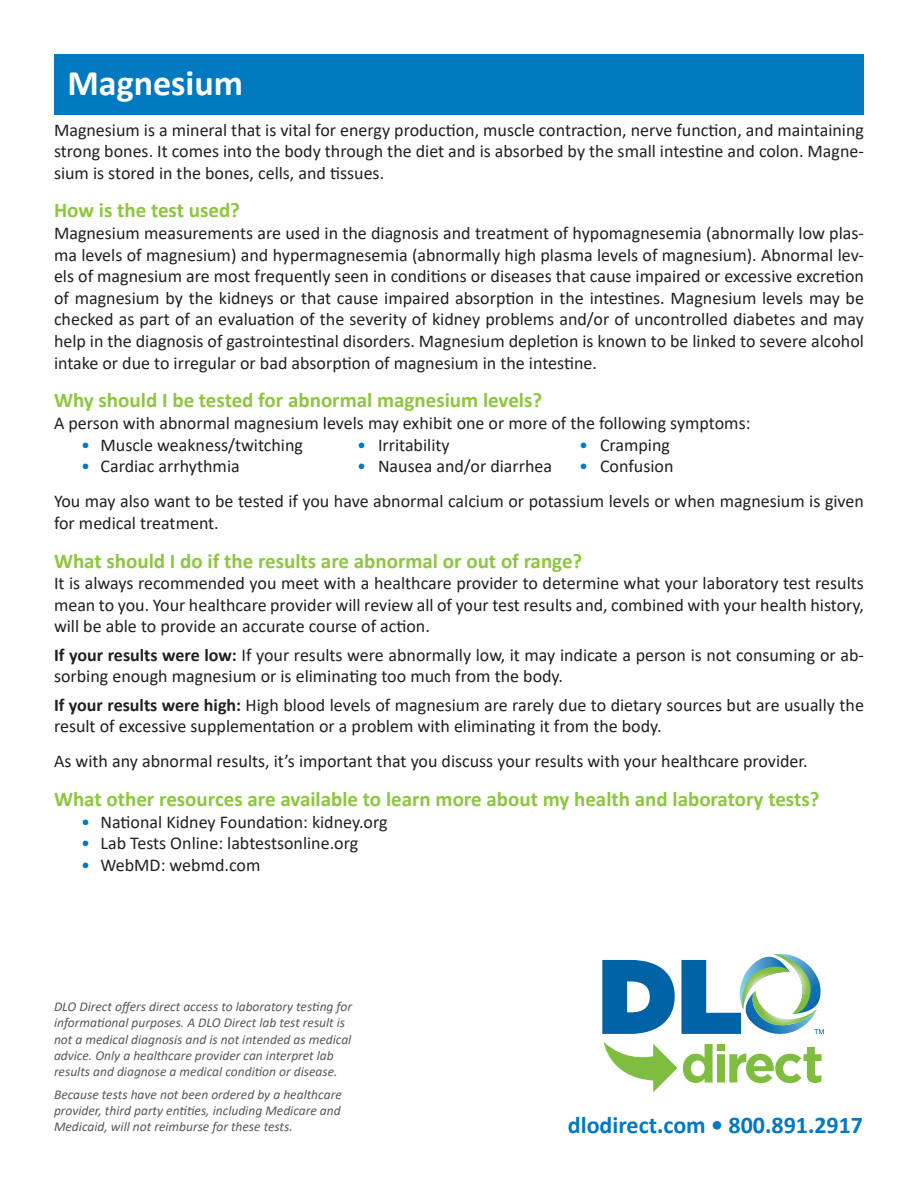
<style>
.page{position:relative;width:918px;height:1188px;background:#fff}
.page>*{position:absolute;margin:0;border:0;box-sizing:border-box;transform-origin:0 0}
.t1{font:700 36px "Calibri";color:#fff}
.t2{font:700 24px "Calibri";color:#0079c1}
.t3{font:700 21px "Calibri";color:#8dc63f}
.t4{font:18px/21.6px "Calibri";color:#231f20;text-align:justify}
.t5{font:italic 13.5px/16.2px "Calibri";color:#57585a}
.s1{color:#0079c1}
.s2{font-weight:700}
</style>
<div class="page">
<div style="left:54px;top:54px;width:810px;height:60px;background:#0079c1"></div>
<svg style="left:602px;top:954px;width:222px;height:138px"></svg>
<p class="t1" style="left:68px;top:58px;width:177px">Magnesium</p>
<p class="t4" style="left:54px;top:118px;width:811px">Magnesium is a mineral that is vital for energy production, muscle contraction, nerve function, and maintaining strong bones. It comes into the body through the diet and is absorbed by the small intestine and colon. Magne&shy;sium is stored in the bones, cells, and tissues.</p>
<p class="t3" style="left:54px;top:196px;width:188px">How is the test used?</p>
<p class="t4" style="left:54px;top:222px;width:812px">Magnesium measurements are used in the diagnosis and treatment of hypomagnesemia (abnormally low plas&shy;ma levels of magnesium) and hypermagnesemia (abnormally high plasma levels of magnesium). Abnormal lev&shy;els of magnesium are most frequently seen in conditions or diseases that cause impaired or excessive excretion of magnesium by the kidneys or that cause impaired absorption in the intestines. Magnesium levels may be checked as part of an evaluation of the severity of kidney problems and/or of uncontrolled diabetes and may help in the diagnosis of gastrointestinal disorders. Magnesium depletion is known to be linked to severe alcohol intake or due to irregular or bad absorption of magnesium in the intestine.</p>
<p class="t3" style="left:54px;top:386px;width:490px">Why should I be tested for abnormal magnesium levels?</p>
<p class="t4" style="left:54px;top:412px;width:698px">A person with abnormal magnesium levels may exhibit one or more of the following symptoms:</p>
<p class="t4" style="left:81px;top:433px;width:224px"><span class="s1">•</span> Muscle weakness/twitching</p>
<p class="t4" style="left:357px;top:433px;width:94px"><span class="s1">•</span> Irritability</p>
<p class="t4" style="left:579px;top:433px;width:93px"><span class="s1">•</span> Cramping</p>
<p class="t4" style="left:81px;top:455px;width:160px"><span class="s1">•</span> Cardiac arrhythmia</p>
<p class="t4" style="left:357px;top:455px;width:197px"><span class="s1">•</span> Nausea and/or diarrhea</p>
<p class="t4" style="left:579px;top:455px;width:96px"><span class="s1">•</span> Confusion</p>
<p class="t4" style="left:54px;top:490px;width:811px">You may also want to be tested if you have abnormal calcium or potassium levels or when magnesium is given for medical treatment.</p>
<p class="t3" style="left:54px;top:546px;width:530px">What should I do if the results are abnormal or out of range?</p>
<p class="t4" style="left:54px;top:572px;width:812px">It is always recommended you meet with a healthcare provider to determine what your laboratory test results mean to you. Your healthcare provider will review all of your test results and, combined with your health history, will be able to provide an accurate course of action.</p>
<p class="t4" style="left:54px;top:643px;width:811px"><span class="s2">If your results were low:</span> If your results were abnormally low, it may indicate a person is not consuming or ab&shy;sorbing enough magnesium or is eliminating too much from the body.</p>
<p class="t4" style="left:54px;top:693px;width:811px"><span class="s2">If your results were high:</span> High blood levels of magnesium are rarely due to dietary sources but are usually the result of excessive supplementation or a problem with eliminating it from the body.</p>
<p class="t4" style="left:54px;top:750px;width:755px">As with any abnormal results, it’s important that you discuss your results with your healthcare provider.</p>
<p class="t3" style="left:54px;top:784px;width:767px">What other resources are available to learn more about my health and laboratory tests?</p>
<p class="t4" style="left:81px;top:810px;width:308px"><span class="s1">•</span> National Kidney Foundation: kidney.org</p>
<p class="t4" style="left:81px;top:832px;width:279px"><span class="s1">•</span> Lab Tests Online: labtestsonline.org</p>
<p class="t4" style="left:81px;top:854px;width:181px"><span class="s1">•</span> WebMD: webmd.com</p>
<p class="t5" style="left:54px;top:998px;width:300px">DLO Direct offers direct access to laboratory testing for informational purposes. A DLO Direct lab test result is not a medical diagnosis and is not intended as medical advice. Only a healthcare provider can interpret lab results and diagnose a medical condition or disease.</p>
<p class="t5" style="left:54px;top:1086px;width:289px;text-align:justify">Because tests have not been ordered by a healthcare provider, third party entities, including Medicare and Medicaid, will not reimburse for these tests.</p>
<p class="t2" style="left:568px;top:1108px;width:297px">dlodirect.com • 800.891.2917</p>
</div>
